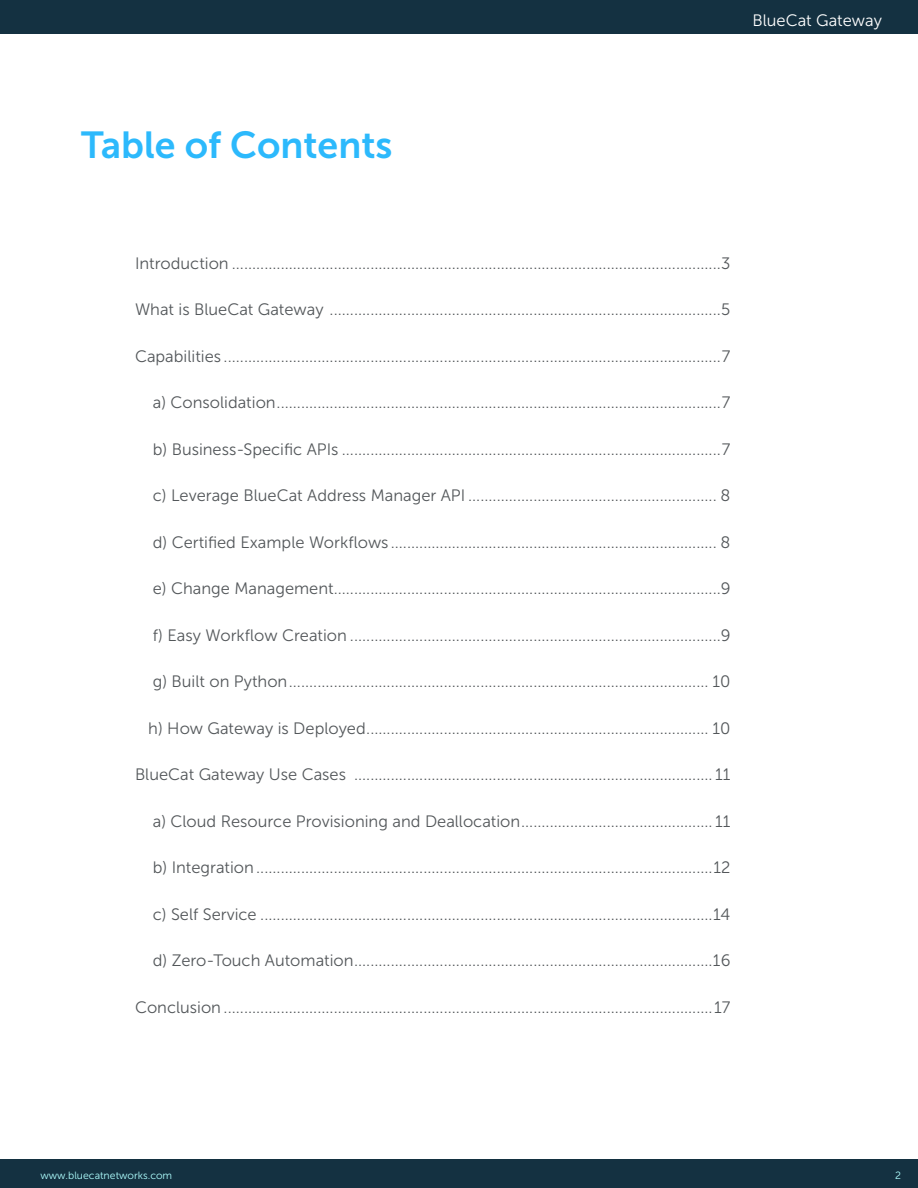
<style>
.page{position:relative;width:918px;height:1188px;background:#fff}
.page>*{position:absolute;margin:0;border:0;box-sizing:border-box;transform-origin:0 0}
.t1{font:37.5px "Museo Sans 700";color:#2cb9fc}
.t2{font:16.5px "Museo Sans 300";color:#53575a}
.t3{font:16.5px "Museo Sans 300";color:#fff}
.t4{font:10.5px "Museo Sans 300";color:#afffff}
</style>
<div class="page">
<div style="left:0;top:0;width:918px;height:34px;background:#143141"></div>
<div style="left:0;top:1159px;width:918px;height:29px;background:#143141"></div>
<p class="t3" style="left:753px;top:11px;width:131px">BlueCat Gateway</p>
<h1 class="t1" style="left:81px;top:124px;width:313px">Table of Contents</h1>
<p class="t2" style="left:135px;top:254px;width:597px">Introduction ........................................................................................................................3</p>
<p class="t2" style="left:135px;top:301px;width:597px">What is BlueCat Gateway ................................................................................................5</p>
<p class="t2" style="left:135px;top:347px;width:597px">Capabilities ..........................................................................................................................7</p>
<p class="t2" style="left:153px;top:394px;width:579px">a) Consolidation.............................................................................................................7</p>
<p class="t2" style="left:153px;top:440px;width:579px">b) Business-Specific APIs .............................................................................................7</p>
<p class="t2" style="left:153px;top:487px;width:579px">c) Leverage BlueCat Address Manager API ............................................................. 8</p>
<p class="t2" style="left:153px;top:533px;width:579px">d) Certified Example Workflows ................................................................................ 8</p>
<p class="t2" style="left:153px;top:580px;width:579px">e) Change Management...............................................................................................9</p>
<p class="t2" style="left:153px;top:626px;width:579px">f) Easy Workflow Creation ...........................................................................................9</p>
<p class="t2" style="left:153px;top:673px;width:579px">g) Built on Python....................................................................................................... 10</p>
<p class="t2" style="left:148px;top:719px;width:584px">h) How Gateway is Deployed.................................................................................... 10</p>
<p class="t2" style="left:135px;top:766px;width:597px">BlueCat Gateway Use Cases ........................................................................................ 11</p>
<p class="t2" style="left:153px;top:812px;width:579px">a) Cloud Resource Provisioning and Deallocation............................................... 11</p>
<p class="t2" style="left:153px;top:859px;width:579px">b) Integration................................................................................................................12</p>
<p class="t2" style="left:153px;top:905px;width:579px">c) Self Service ...............................................................................................................14</p>
<p class="t2" style="left:153px;top:952px;width:579px">d) Zero-Touch Automation........................................................................................16</p>
<p class="t2" style="left:135px;top:998px;width:597px">Conclusion ........................................................................................................................17</p>
<p class="t4" style="left:40px;top:1169px;width:133px">www.bluecatnetworks.com</p>
<p class="t4" style="left:895px;top:1169px;width:7px">2</p>
</div>
